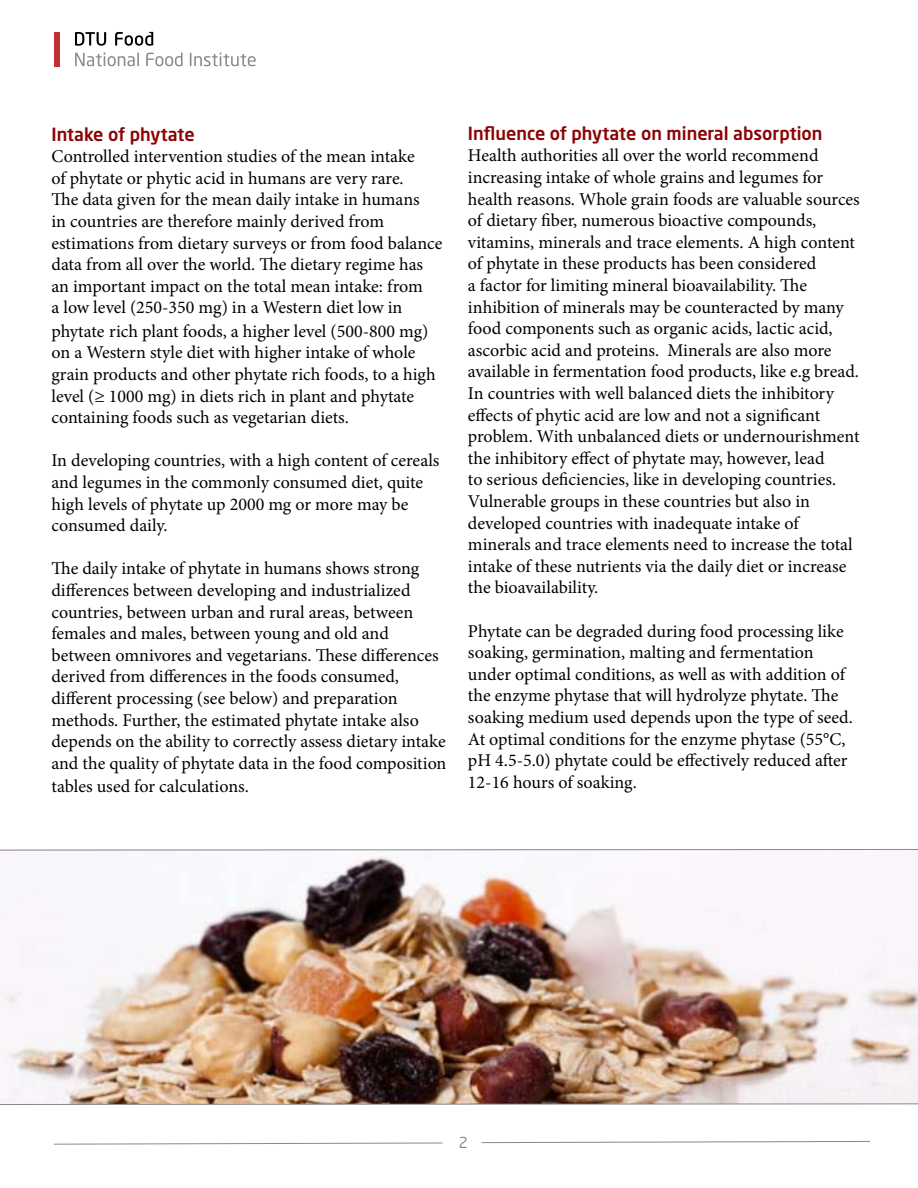
<style>
.page{position:relative;width:918px;height:1188px;background:#fff}
.page>*{position:absolute;margin:0;border:0;box-sizing:border-box;transform-origin:0 0}
.t1{font:18px/21.6px "Minion Pro";color:#000}
.t2{font:500 18px "Neo Sans Std";color:#8b0304}
.t3{font:15px "Neo Sans Std";color:#888a8d}
</style>
<div class="page">
<svg style="left:54px;top:1143px;width:389px;height:2px"></svg>
<svg style="left:481px;top:1141px;width:389px;height:2px"></svg>
<div style="left:54px;top:32px;width:5px;height:34px;background:#c02f38"></div>
<svg style="left:75px;top:32px;width:78px;height:14px"></svg>
<svg style="left:75px;top:52px;width:181px;height:14px"></svg>
<img style="left:0;top:851px;width:918px;height:252px">
<svg style="left:0;top:849px;width:918px;height:2px;background:#c0c0c4"></svg>
<svg style="left:0;top:1103px;width:918px;height:2px;background:#a9a19d"></svg>
<p class="t2" style="left:51px;top:123px;width:145px">Intake of phytate</p>
<p class="t1" style="left:51px;top:146px;width:392px">Controlled intervention studies of the mean intake<br>of phytate or phytic acid in humans are very rare.<br>The data given for the mean daily intake in humans<br>in countries are therefore mainly derived from estimations from dietary surveys or from food balance data from all over the world. The dietary regime has an important impact on the total mean intake: from<br>a low level (250-350 mg) in a Western diet low in</p>
<p class="t1" style="left:51px;top:320px;width:386px">phytate rich plant foods, a higher level (500-800 mg) on a Western style diet with higher intake of whole grain products and other phytate rich foods, to a high level (≥ 1000 mg) in diets rich in plant and phytate containing foods such as vegetarian diets.</p>
<p class="t1" style="left:51px;top:450px;width:390px">In developing countries, with a high content of cereals and legumes in the commonly consumed diet, quite high levels of phytate up 2000 mg or more may be consumed daily.</p>
<p class="t1" style="left:51px;top:558px;width:397px">The daily intake of phytate in humans shows strong differences between developing and industrialized countries, between urban and rural areas, between females and males, between young and old and between omnivores and vegetarians. These differences derived from differences in the foods consumed, different processing (see below) and preparation methods. Further, the estimated phytate intake also depends on the ability to correctly assess dietary intake and the quality of phytate data in the food composition</p>
<p class="t1" style="left:51px;top:776px;width:199px">tables used for calculations.</p>
<p class="t2" style="left:468px;top:122px;width:356px">Influence of phytate on mineral absorption</p>
<p class="t1" style="left:468px;top:145px;width:393px">Health authorities all over the world recommend increasing intake of whole grains and legumes for health reasons. Whole grain foods are valuable sources of dietary fiber, numerous bioactive compounds, vitamins, minerals and trace elements. A high content of phytate in these products has been considered<br>a factor for limiting mineral bioavailability. The inhibition of minerals may be counteracted by many food components such as organic acids, lactic acid, ascorbic acid and proteins. Minerals are also more available in fermentation food products, like e.g bread.<br>In countries with well balanced diets the inhibitory effects of phytic acid are low and not a significant problem. With unbalanced diets or undernourishment the inhibitory effect of phytate may, however, lead<br>to serious deficiencies, like in developing countries.<br>Vulnerable groups in these countries but also in developed countries with inadequate intake of minerals and trace elements need to increase the total intake of these nutrients via the daily diet or increase the bioavailability.</p>
<p class="t1" style="left:468px;top:620px;width:386px">Phytate can be degraded during food processing like soaking, germination, malting and fermentation under optimal conditions, as well as with addition of the enzyme phytase that will hydrolyze phytate. The soaking medium used depends upon the type of seed.<br>At optimal conditions for the enzyme phytase (55°C, pH 4.5-5.0) phytate could be effectively reduced after 12-16 hours of soaking.</p>
<p class="t3" style="left:459px;top:1134px;width:11px">2</p>
</div>
